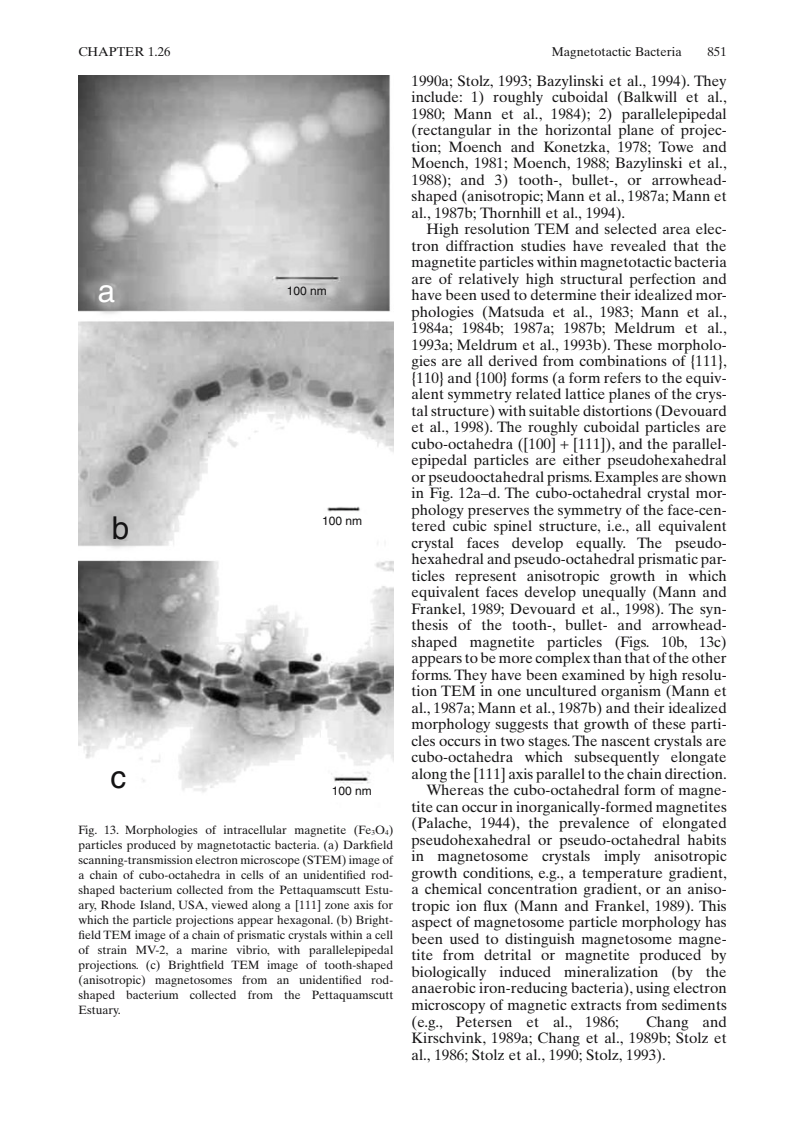
<style>
.page{position:relative;width:809px;height:1127px;background:#fff}
.page>*{position:absolute;margin:0;border:0;box-sizing:border-box;transform-origin:0 0}
.t1{font:31.5px "Helvetica";color:#141314}
.t2{font:31.5px "Helvetica";color:#fff}
.t3{font:15px/16.5px "Times Ten";color:#141314;text-align:justify}
.t4{font:12.75px "Times Ten";color:#141314}
.t5{font:12px/15px "Times Ten";color:#141314;text-align:justify}
.t6{font:12px "Helvetica";color:#141314}
</style>
<div class="page">
<img style="left:78px;top:75px;width:315px;height:717px">
<p class="t4" style="left:78px;top:46px;width:94px">CHAPTER 1.26</p>
<p class="t4" style="left:552px;top:46px;width:131px">Magnetotactic Bacteria</p>
<p class="t4" style="left:707px;top:46px;width:21px">851</p>
<p class="t3" style="left:411px;top:74px;width:317px">1990a; Stolz, 1993; Bazylinski et al., 1994). They include: 1) roughly cuboidal (Balkwill et al., 1980; Mann et al., 1984); 2) parallelepipedal (rectangular in the horizontal plane of projec&shy;tion; Moench and Konetzka, 1978; Towe and Moench, 1981; Moench, 1988; Bazylinski et al., 1988); and 3) tooth-, bullet-, or arrowhead&shy;shaped (anisotropic; Mann et al., 1987a; Mann et al., 1987b; Thornhill et al., 1994).</p>
<p class="t3" style="left:426px;top:222px;width:302px">High resolution TEM and selected area elec-</p>
<p class="t3" style="left:411px;top:239px;width:317px">tron diffraction studies have revealed that the</p>
<p class="t3" style="left:411px;top:255px;width:317px">magnetite particles within magnetotactic bacteria</p>
<p class="t3" style="left:411px;top:272px;width:317px">are of relatively high structural perfection and</p>
<p class="t3" style="left:411px;top:288px;width:317px">have been used to determine their idealized mor-</p>
<p class="t3" style="left:411px;top:305px;width:317px">phologies (Matsuda et al., 1983; Mann et al.,</p>
<p class="t3" style="left:411px;top:321px;width:317px">1984a; 1984b; 1987a; 1987b; Meldrum et al.,</p>
<p class="t3" style="left:411px;top:338px;width:317px">1993a; Meldrum et al., 1993b). These morpholo-</p>
<p class="t3" style="left:411px;top:354px;width:317px">gies are all derived from combinations of {111},</p>
<p class="t3" style="left:411px;top:371px;width:317px">{110} and {100} forms (a form refers to the equiv-</p>
<p class="t3" style="left:411px;top:387px;width:317px">alent symmetry related lattice planes of the crys-</p>
<p class="t3" style="left:411px;top:404px;width:317px">tal structure) with suitable distortions (Devouard</p>
<p class="t3" style="left:411px;top:420px;width:317px">et al., 1998). The roughly cuboidal particles are</p>
<p class="t3" style="left:411px;top:437px;width:317px">cubo-octahedra ([100] [111]), and the parallel-</p>
<p class="t3" style="left:411px;top:453px;width:317px">epipedal particles are either pseudohexahedral</p>
<p class="t3" style="left:411px;top:470px;width:317px">or pseudooctahedral prisms. Examples are shown</p>
<p class="t3" style="left:411px;top:486px;width:317px">in Fig. 12a–d. The cubo-octahedral crystal mor-</p>
<p class="t3" style="left:411px;top:503px;width:317px">phology preserves the symmetry of the face-cen-</p>
<p class="t3" style="left:411px;top:519px;width:317px">tered cubic spinel structure, i.e., all equivalent</p>
<p class="t3" style="left:411px;top:536px;width:317px">crystal faces develop equally. The pseudo-</p>
<p class="t3" style="left:411px;top:552px;width:317px">hexahedral and pseudo-octahedral prismatic par-</p>
<p class="t3" style="left:411px;top:569px;width:317px">ticles represent anisotropic growth in which</p>
<p class="t3" style="left:411px;top:585px;width:317px">equivalent faces develop unequally (Mann and</p>
<p class="t3" style="left:411px;top:602px;width:317px">Frankel, 1989; Devouard et al., 1998). The syn-</p>
<p class="t3" style="left:411px;top:618px;width:317px">thesis of the tooth-, bullet- and arrowhead-</p>
<p class="t3" style="left:411px;top:635px;width:317px">shaped magnetite particles (Figs. 10b, 13c)</p>
<p class="t3" style="left:411px;top:651px;width:317px">appears to be more complex than that of the other</p>
<p class="t3" style="left:411px;top:668px;width:317px">forms. They have been examined by high resolu-</p>
<p class="t3" style="left:411px;top:684px;width:317px">tion TEM in one uncultured organism (Mann et</p>
<p class="t3" style="left:411px;top:701px;width:316px">al., 1987a; Mann et al., 1987b) and their idealized</p>
<p class="t3" style="left:411px;top:717px;width:317px">morphology suggests that growth of these parti-</p>
<p class="t3" style="left:411px;top:734px;width:317px">cles occurs in two stages. The nascent crystals are</p>
<p class="t3" style="left:411px;top:750px;width:317px">cubo-octahedra which subsequently elongate</p>
<p class="t3" style="left:411px;top:767px;width:317px">along the [111] axis parallel to the chain direction.</p>
<p class="t3" style="left:426px;top:783px;width:302px">Whereas the cubo-octahedral form of magne-</p>
<p class="t3" style="left:411px;top:800px;width:317px">tite can occur in inorganically-formed magnetites</p>
<p class="t3" style="left:411px;top:816px;width:317px">(Palache, 1944), the prevalence of elongated</p>
<p class="t3" style="left:411px;top:833px;width:317px">pseudohexahedral or pseudo-octahedral habits</p>
<p class="t3" style="left:411px;top:849px;width:317px">in magnetosome crystals imply anisotropic</p>
<p class="t3" style="left:411px;top:866px;width:317px">growth conditions, e.g., a temperature gradient,</p>
<p class="t3" style="left:411px;top:882px;width:317px">a chemical concentration gradient, or an aniso-</p>
<p class="t3" style="left:411px;top:899px;width:317px">tropic ion flux (Mann and Frankel, 1989). This</p>
<p class="t3" style="left:411px;top:915px;width:317px">aspect of magnetosome particle morphology has</p>
<p class="t3" style="left:411px;top:932px;width:317px">been used to distinguish magnetosome magne-</p>
<p class="t3" style="left:411px;top:948px;width:317px">tite from detrital or magnetite produced by</p>
<p class="t3" style="left:411px;top:965px;width:317px">biologically induced mineralization (by the</p>
<p class="t3" style="left:411px;top:981px;width:317px">anaerobic iron-reducing bacteria), using electron</p>
<p class="t3" style="left:411px;top:998px;width:317px">microscopy of magnetic extracts from sediments</p>
<p class="t3" style="left:411px;top:1014px;width:209px">(e.g., Petersen et al., 1986;</p>
<h1 class="t2" style="left:98px;top:279px;width:19px">a</h1>
<p class="t6" style="left:287px;top:286px;width:42px">100 nm</p>
<p class="t6" style="left:322px;top:516px;width:42px">100 nm</p>
<h1 class="t1" style="left:112px;top:516px;width:19px">b</h1>
<h1 class="t1" style="left:111px;top:765px;width:17px">c</h1>
<p class="t6" style="left:332px;top:786px;width:42px">100 nm</p>
<p class="t5" style="left:78px;top:823px;width:316px">Fig. 13. Morphologies of intracellular magnetite (Fe<sub>3</sub>O<sub>4</sub>) particles produced by magnetotactic bacteria. (a) Darkfield scanning-transmission electron microscope (STEM) image of a chain of cubo-octahedra in cells of an unidentified rod&shy;shaped bacterium collected from the Pettaquamscutt Estu&shy;ary, Rhode Island, USA, viewed along a [111] zone axis for which the particle projections appear hexagonal. (b) Bright&shy;field TEM image of a chain of prismatic crystals within a cell of strain MV-2, a marine vibrio, with parallelepipedal projections. (c) Brightfield TEM image of tooth-shaped (anisotropic) magnetosomes from an unidentified rod&shy;shaped bacterium collected from the Pettaquamscutt Estuary.</p>
<p class="t3" style="left:411px;top:1014px;width:317px;text-indent:234px">Chang and Kirschvink, 1989a; Chang et al., 1989b; Stolz et al., 1986; Stolz et al., 1990; Stolz, 1993).</p>
</div>
